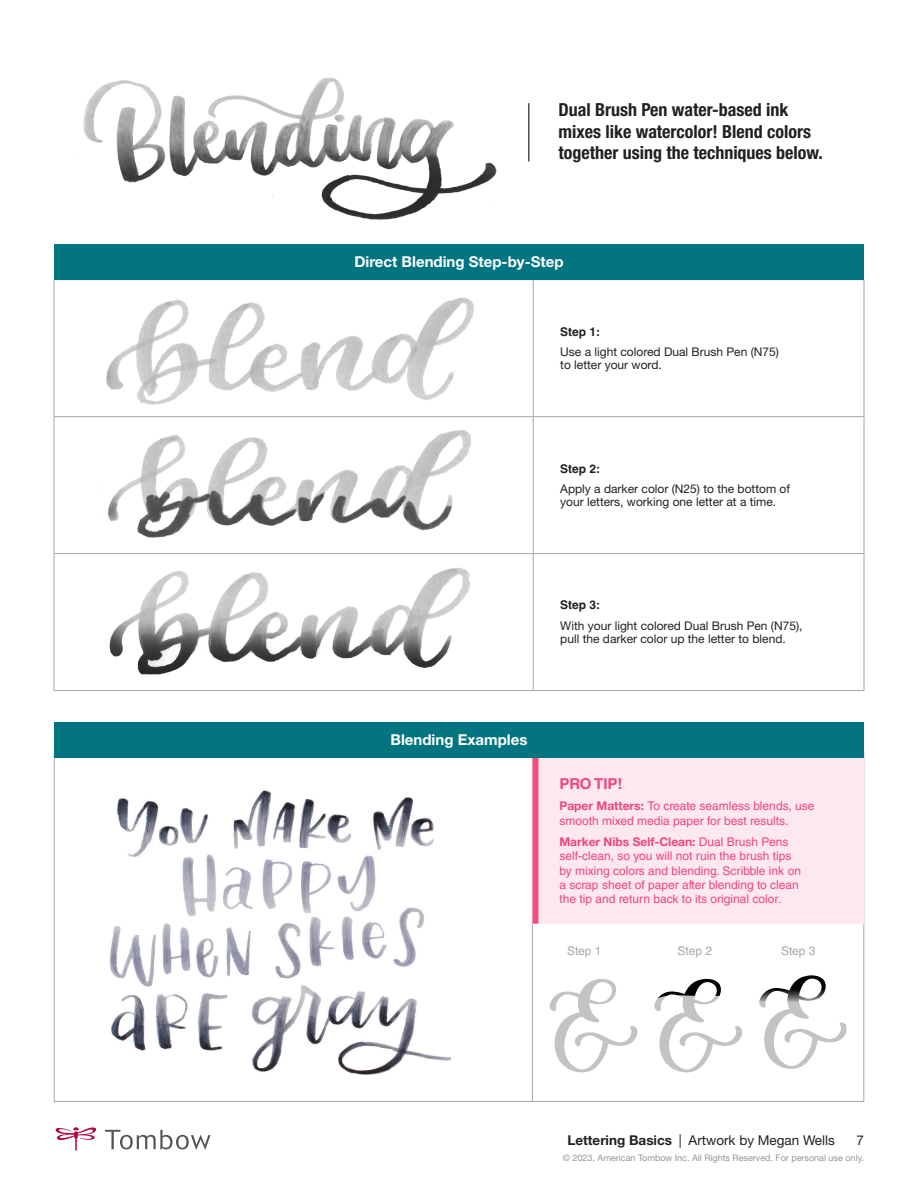
<style>
.page{position:relative;width:918px;height:1188px;background:#fff}
.page>*{position:absolute;margin:0;border:0;box-sizing:border-box;transform-origin:0 0}
.t1{font:700 condensed 18px/21.6px "Helvetica Neue LT Std";color:#231f20}
.t2{font:700 15px "Helvetica Neue LT Std";color:#fff}
.t3{font:700 15px "Helvetica LT Std";color:#f0457a}
.t4{font:13.5px "Helvetica Neue LT Std";color:#231f20}
.t5{font:12px/14.4px "Helvetica LT Std";color:#f0457a}
.t6{font:12px/13.5px "Helvetica Neue LT Std";color:#231f20}
.t7{font:700 12px "Helvetica Neue LT Std";color:#f0457a}
.t8{font:700 12px "Helvetica LT Std";color:#231f20}
.t9{font:12px "Helvetica LT Std";color:#a8a8ab}
.t10{font:9px "Helvetica Neue LT Std";color:#939598}
.s1{font-family:"Helvetica Neue LT Std";font-weight:700}
.s2{font-family:"Helvetica LT Std";font-weight:400}
.s3{font-weight:700}
</style>
<div class="page">
<svg style="left:105px;top:1130px;width:105px;height:19px"></svg>
<svg style="left:56px;top:1127px;width:40px;height:24px"></svg>
<hr style="left:532px;top:759px;width:1px;height:343px;background:#a8a8ab">
<hr style="left:864px;top:280px;width:1px;height:136px;background:#a8a8ab">
<hr style="left:864px;top:554px;width:1px;height:136px;background:#a8a8ab">
<hr style="left:533px;top:690px;width:331px;height:1px;background:#a8a8ab">
<hr style="left:54px;top:280px;width:1px;height:136px;background:#a8a8ab">
<hr style="left:533px;top:280px;width:1px;height:136px;background:#a8a8ab">
<hr style="left:533px;top:417px;width:1px;height:136px;background:#a8a8ab">
<hr style="left:54px;top:554px;width:1px;height:136px;background:#a8a8ab">
<hr style="left:533px;top:554px;width:1px;height:136px;background:#a8a8ab">
<hr style="left:54px;top:690px;width:479px;height:1px;background:#a8a8ab">
<hr style="left:54px;top:416px;width:479px;height:1px;background:#a8a8ab">
<hr style="left:54px;top:417px;width:1px;height:136px;background:#a8a8ab">
<hr style="left:533px;top:416px;width:331px;height:1px;background:#a8a8ab">
<hr style="left:864px;top:417px;width:1px;height:136px;background:#a8a8ab">
<hr style="left:54px;top:553px;width:479px;height:1px;background:#a8a8ab">
<hr style="left:533px;top:553px;width:331px;height:1px;background:#a8a8ab">
<img style="left:109px;top:567px;width:361px;height:108px">
<img style="left:107px;top:430px;width:364px;height:108px">
<img style="left:106px;top:297px;width:368px;height:108px">
<img style="left:79px;top:77px;width:418px;height:143px">
<div style="left:54px;top:244px;width:810px;height:36px;background:#037581"></div>
<div style="left:54px;top:723px;width:810px;height:35px;background:#037581"></div>
<hr style="left:528px;top:103px;width:2px;height:58px;background:#4d4d50">
<svg style="left:759px;top:975px;width:87px;height:94px"></svg>
<svg style="left:550px;top:979px;width:88px;height:94px"></svg>
<svg style="left:654px;top:978px;width:88px;height:95px"></svg>
<img style="left:109px;top:790px;width:342px;height:285px">
<div style="left:532px;top:758px;width:332px;height:166px;background:#fce8ef"></div>
<div style="left:532px;top:758px;width:6px;height:166px;background:#f04c7c"></div>
<h1 class="t1" style="left:558px;top:99px;width:266px">Dual Brush Pen water-based ink mixes like watercolor! Blend colors together using the techniques below.</h1>
<p class="t2" style="left:354px;top:252px;width:211px">Direct Blending Step-by-Step</p>
<p class="t8" style="left:560px;top:324px;width:41px">Step 1:</p>
<p class="t6" style="left:560px;top:345px;width:220px">Use a light colored Dual Brush Pen (N75) to letter your word.</p>
<p class="t8" style="left:560px;top:461px;width:41px">Step 2:</p>
<p class="t6" style="left:560px;top:482px;width:231px">Apply a darker color (N25) to the bottom of your letters, working one letter at a time.</p>
<p class="t8" style="left:560px;top:598px;width:41px">Step 3:</p>
<p class="t6" style="left:560px;top:619px;width:244px">With your light colored Dual Brush Pen (N75), pull the darker color up the letter to blend.</p>
<p class="t2" style="left:391px;top:731px;width:138px">Blending Examples</p>
<p class="t3" style="left:559px;top:775px;width:65px">PRO TIP!</p>
<p class="t5" style="left:559px;top:799px;width:257px"><span class="s1">Paper Matters:</span> To create seamless blends, use smooth mixed media paper for best results.</p>
<p class="t7" style="left:559px;top:834px;width:230px">Marker Nibs Self-Clean: <span class="s2">Dual Brush Pens</span></p>
<p class="t5" style="left:559px;top:849px;width:243px">self-clean, so you will not ruin the brush tips by mixing colors and blending. Scribble ink on a scrap sheet of paper after blending to clean the tip and return back to its original color.</p>
<p class="t9" style="left:567px;top:944px;width:36px">Step 1</p>
<p class="t9" style="left:678px;top:944px;width:36px">Step 2</p>
<p class="t9" style="left:781px;top:944px;width:36px">Step 3</p>
<p class="t4" style="left:567px;top:1132px;width:269px"><span class="s3">Lettering Basics</span> | Artwork by Megan Wells</p>
<p class="t4" style="left:856px;top:1132px;width:9px">7</p>
<p class="t10" style="left:563px;top:1152px;width:303px">© 2023, American Tombow Inc. All Rights Reserved. For personal use only.</p>
</div>
